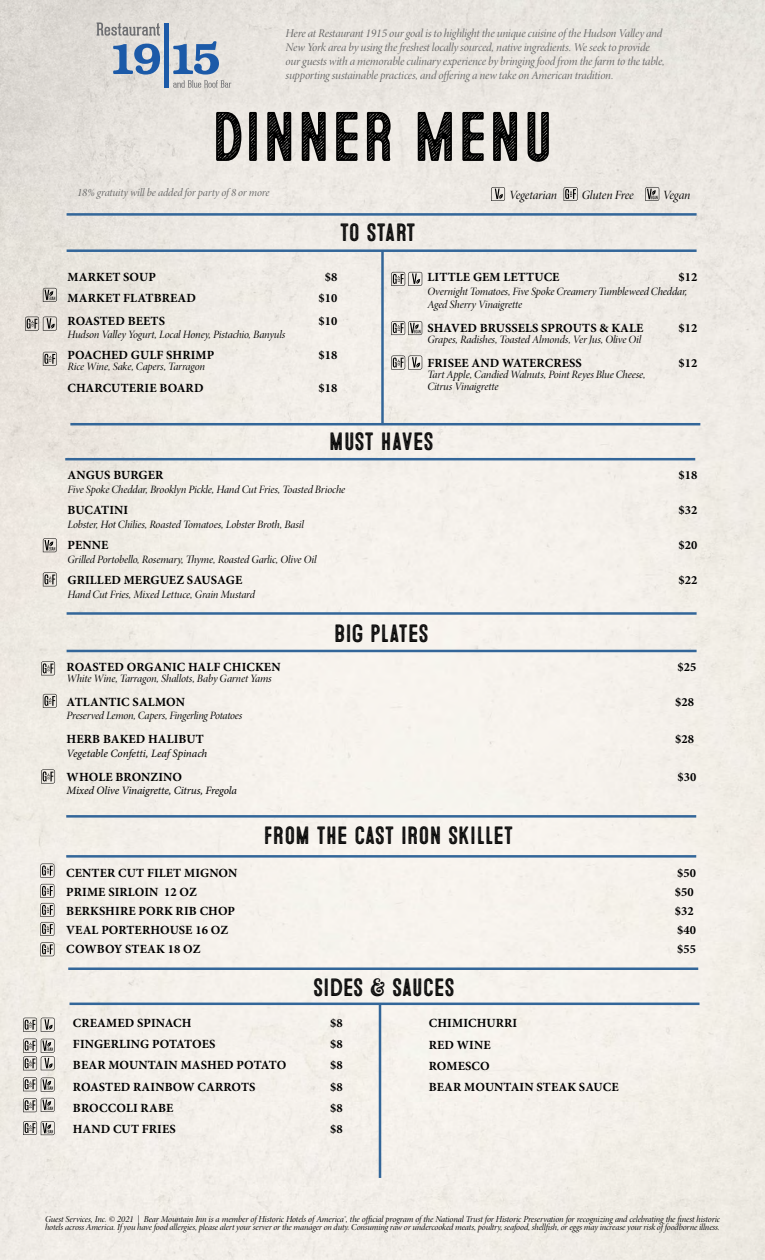
<style>
.page{position:relative;width:765px;height:1260px;background:#fff}
.page>*{position:absolute;margin:0;border:0;box-sizing:border-box;transform-origin:0 0}
.t1{font:70px "Microbrew Soft Two";color:#000}
.t2{font:25px "Microbrew Soft Two";letter-spacing:-.01em;color:#000}
.t3{font:12.62px "Minion Pro It Disp";letter-spacing:-.015em;color:#000}
.t4{font:700 12.5px/21.2px "Minion Pro";letter-spacing:.01em;color:#000}
.t5{font:11.88px/14.2px "Minion Pro It Disp";letter-spacing:-.02em;color:#666}
.t6{font:11.25px/13.8px "Minion Pro It Disp";letter-spacing:-.01em;color:#000}
.t7{font:italic 11.25px "Minion Pro";letter-spacing:-.01em;color:#000}
.t8{font:11.25px "Minion Pro It Disp";letter-spacing:-.01em;color:#666}
.t9{font:9px/8.4px "Minion Pro It Disp";letter-spacing:-.01em;color:#000}
</style>
<div class="page">
<img style="left:0;top:0;width:765px;height:1260px">
<hr style="left:67px;top:213px;width:630px;height:3px;background:#369">
<hr style="left:67px;top:249px;width:630px;height:3px;background:#369">
<hr style="left:381px;top:251px;width:3px;height:173px;background:#369">
<hr style="left:70px;top:423px;width:630px;height:2px;background:#369">
<hr style="left:67px;top:612px;width:630px;height:3px;background:#369">
<hr style="left:65px;top:458px;width:630px;height:2px;background:#369">
<hr style="left:67px;top:650px;width:630px;height:2px;background:#369">
<hr style="left:165px;top:23px;width:4px;height:65px;background:#1c5aa8">
<svg style="left:97px;top:23px;width:63px;height:13px"></svg>
<svg style="left:113px;top:44px;width:47px;height:31px"></svg>
<svg style="left:173px;top:41px;width:58px;height:47px;background:#a9b7c9"></svg>
<svg style="left:491px;top:187px;width:14px;height:14px"></svg>
<svg style="left:564px;top:187px;width:14px;height:14px"></svg>
<svg style="left:645px;top:187px;width:14px;height:14px"></svg>
<hr style="left:66px;top:815px;width:630px;height:3px;background:#369">
<hr style="left:66px;top:855px;width:630px;height:3px;background:#369">
<hr style="left:68px;top:968px;width:630px;height:2px;background:#369">
<hr style="left:69px;top:1003px;width:630px;height:2px;background:#369">
<svg style="left:43px;top:288px;width:14px;height:14px"></svg>
<svg style="left:43px;top:538px;width:14px;height:14px"></svg>
<hr style="left:379px;top:1004px;width:2px;height:174px;background:#369">
<svg style="left:23px;top:1018px;width:32px;height:14px"></svg>
<svg style="left:23px;top:1039px;width:32px;height:31px"></svg>
<svg style="left:23px;top:1077px;width:32px;height:15px"></svg>
<svg style="left:23px;top:1098px;width:32px;height:14px"></svg>
<svg style="left:23px;top:1121px;width:32px;height:14px"></svg>
<svg style="left:25px;top:317px;width:32px;height:14px"></svg>
<svg style="left:43px;top:352px;width:14px;height:14px"></svg>
<svg style="left:391px;top:272px;width:31px;height:14px"></svg>
<svg style="left:391px;top:321px;width:31px;height:14px"></svg>
<svg style="left:391px;top:356px;width:31px;height:14px"></svg>
<svg style="left:43px;top:572px;width:14px;height:14px"></svg>
<svg style="left:43px;top:694px;width:14px;height:14px"></svg>
<svg style="left:41px;top:661px;width:14px;height:14px"></svg>
<svg style="left:41px;top:770px;width:14px;height:13px"></svg>
<svg style="left:40px;top:942px;width:14px;height:14px"></svg>
<svg style="left:40px;top:884px;width:14px;height:52px"></svg>
<svg style="left:40px;top:864px;width:14px;height:14px"></svg>
<p class="t5" style="left:286px;top:26px;width:381px">Here at Restaurant 1915 our goal is to highlight the unique cuisine of the Hudson Valley and New York area by using the freshest locally sourced, native ingredients. We seek to provide our guests with a memorable culinary experience by bringing food from the farm to the table, supporting sustainable practices, and offering a new take on American tradition.</p>
<h1 class="t1" style="left:211px;top:97px;width:345px">DINNER MENU</h1>
<p class="t8" style="left:77px;top:186px;width:194px">18% gratuity will be added for party of 8 or more</p>
<p class="t3" style="left:509px;top:187px;width:49px">Vegetarian</p>
<p class="t3" style="left:582px;top:187px;width:53px">Gluten Free</p>
<p class="t3" style="left:663px;top:187px;width:29px">Vegan</p>
<h2 class="t2" style="left:340px;top:219px;width:77px">TO START</h2>
<p class="t4" style="left:68px;top:266px;width:90px">MARKET SOUP</p>
<p class="t4" style="left:325px;top:266px;width:14px">$8</p>
<p class="t4" style="left:68px;top:287px;width:130px">MARKET FLATBREAD</p>
<p class="t4" style="left:318px;top:287px;width:20px">$10</p>
<p class="t4" style="left:68px;top:310px;width:99px">ROASTED BEETS</p>
<p class="t4" style="left:318px;top:310px;width:20px">$10</p>
<p class="t6" style="left:68px;top:328px;width:219px">Hudson Valley Yogurt, Local Honey, Pistachio, Banyuls</p>
<p class="t4" style="left:68px;top:345px;width:148px">POACHED GULF SHRIMP</p>
<p class="t4" style="left:318px;top:345px;width:20px">$18</p>
<p class="t6" style="left:68px;top:360px;width:139px">Rice Wine, Sake, Capers, Tarragon</p>
<p class="t4" style="left:68px;top:377px;width:137px">CHARCUTERIE BOARD</p>
<p class="t4" style="left:318px;top:377px;width:20px">$18</p>
<p class="t4" style="left:428px;top:266px;width:133px">LITTLE GEM LETTUCE</p>
<p class="t4" style="left:678px;top:266px;width:21px">$12</p>
<p class="t6" style="left:428px;top:285px;width:261px">Overnight Tomatoes, Five Spoke Creamery Tumbleweed Cheddar,<br>Aged Sherry Vinaigrette</p>
<p class="t4" style="left:428px;top:317px;width:217px">SHAVED BRUSSELS SPROUTS &amp; KALE</p>
<p class="t4" style="left:678px;top:317px;width:21px">$12</p>
<p class="t6" style="left:428px;top:333px;width:215px">Grapes, Radishes, Toasted Almonds, Ver Jus, Olive Oil</p>
<p class="t4" style="left:428px;top:352px;width:156px">FRISEE AND WATERCRESS</p>
<p class="t4" style="left:678px;top:352px;width:21px">$12</p>
<p class="t6" style="left:427px;top:370px;width:220px;line-height:11.2px">Tart Apple, Candied Walnuts, Point Reyes Blue Cheese,<br>Citrus Vinaigrette</p>
<h2 class="t2" style="left:329px;top:427px;width:106px">MUST HAVES</h2>
<p class="t4" style="left:68px;top:465px;width:97px">ANGUS BURGER</p>
<p class="t4" style="left:678px;top:465px;width:21px">$18</p>
<p class="t6" style="left:68px;top:483px;width:279px">Five Spoke Cheddar, Brooklyn Pickle, Hand Cut Fries, Toasted Brioche</p>
<p class="t4" style="left:68px;top:500px;width:62px">BUCATINI</p>
<p class="t4" style="left:678px;top:500px;width:21px">$32</p>
<p class="t6" style="left:68px;top:518px;width:238px">Lobster, Hot Chilies, Roasted Tomatoes, Lobster Broth, Basil</p>
<p class="t4" style="left:68px;top:535px;width:42px">PENNE</p>
<p class="t4" style="left:678px;top:535px;width:21px">$20</p>
<p class="t6" style="left:68px;top:553px;width:251px">Grilled Portobello, Rosemary, Thyme, Roasted Garlic, Olive Oil</p>
<p class="t4" style="left:68px;top:570px;width:176px">GRILLED MERGUEZ SAUSAGE</p>
<p class="t4" style="left:678px;top:570px;width:21px">$22</p>
<p class="t6" style="left:68px;top:588px;width:189px">Hand Cut Fries, Mixed Lettuce, Grain Mustard</p>
<h2 class="t2" style="left:334px;top:619px;width:96px">BIG PLATES</h2>
<p class="t4" style="left:67px;top:656px;width:215px">ROASTED ORGANIC HALF CHICKEN</p>
<p class="t4" style="left:678px;top:656px;width:21px">$25</p>
<p class="t6" style="left:67px;top:672px;width:207px">White Wine, Tarragon, Shallots, Baby Garnet Yams</p>
<p class="t4" style="left:67px;top:691px;width:120px">ATLANTIC SALMON</p>
<p class="t4" style="left:675px;top:691px;width:21px">$28</p>
<p class="t6" style="left:67px;top:709px;width:177px">Preserved Lemon, Capers, Fingerling Potatoes</p>
<p class="t4" style="left:67px;top:729px;width:139px">HERB BAKED HALIBUT</p>
<p class="t4" style="left:675px;top:729px;width:21px">$28</p>
<p class="t7" style="left:67px;top:746px;width:142px">Vegetable Confetti, Leaf Spinach</p>
<p class="t4" style="left:67px;top:766px;width:117px">WHOLE BRONZINO</p>
<p class="t4" style="left:678px;top:766px;width:21px">$30</p>
<p class="t7" style="left:67px;top:783px;width:172px">Mixed Olive Vinaigrette, Citrus, Fregola</p>
<h2 class="t2" style="left:263px;top:821px;width:252px">FROM THE CAST IRON SKILLET</h2>
<p class="t4" style="left:66px;top:862px;width:173px">CENTER CUT FILET MIGNON</p>
<p class="t4" style="left:677px;top:862px;width:21px">$50</p>
<p class="t4" style="left:66px;top:881px;width:132px">PRIME SIRLOIN 12 OZ</p>
<p class="t4" style="left:675px;top:881px;width:21px">$50</p>
<p class="t4" style="left:66px;top:900px;width:170px">BERKSHIRE PORK RIB CHOP</p>
<p class="t4" style="left:675px;top:900px;width:21px">$32</p>
<p class="t4" style="left:66px;top:919px;width:163px">VEAL PORTERHOUSE 16 OZ</p>
<p class="t4" style="left:677px;top:919px;width:21px">$40</p>
<p class="t4" style="left:66px;top:938px;width:136px">COWBOY STEAK 18 OZ</p>
<p class="t4" style="left:677px;top:938px;width:21px">$55</p>
<h2 class="t2" style="left:313px;top:973px;width:143px">SIDES &amp; SAUCES</h2>
<p class="t4" style="left:429px;top:1013px;width:191px">CHIMICHURRI<br>RED WINE<br>ROMESCO<br>BEAR MOUNTAIN STEAK SAUCE</p>
<p class="t4" style="left:73px;top:1012px;width:120px">CREAMED SPINACH</p>
<p class="t4" style="left:330px;top:1012px;width:14px">$8</p>
<p class="t4" style="left:73px;top:1033px;width:144px">FINGERLING POTATOES</p>
<p class="t4" style="left:330px;top:1033px;width:14px">$8</p>
<p class="t4" style="left:73px;top:1054px;width:215px">BEAR MOUNTAIN MASHED POTATO</p>
<p class="t4" style="left:330px;top:1054px;width:14px">$8</p>
<p class="t4" style="left:73px;top:1076px;width:184px">ROASTED RAINBOW CARROTS</p>
<p class="t4" style="left:330px;top:1076px;width:14px">$8</p>
<p class="t4" style="left:73px;top:1097px;width:102px">BROCCOLI RABE</p>
<p class="t4" style="left:330px;top:1097px;width:14px">$8</p>
<p class="t4" style="left:73px;top:1118px;width:104px">HAND CUT FRIES</p>
<p class="t4" style="left:330px;top:1118px;width:14px">$8</p>
<p class="t9" style="left:45px;top:1215px;width:677px">Guest Services, Inc. © 2021 | Bear Mountain Inn is a member of Historic Hotels of America®, the official program of the National Trust for Historic Preservation for recognizing and celebrating the finest historic hotels across America. If you have food allergies, please alert your server or the manager on duty. Consuming raw or undercooked meats, poultry, seafood, shellfish, or eggs may increase your risk of foodborne illness.</p>
</div>
